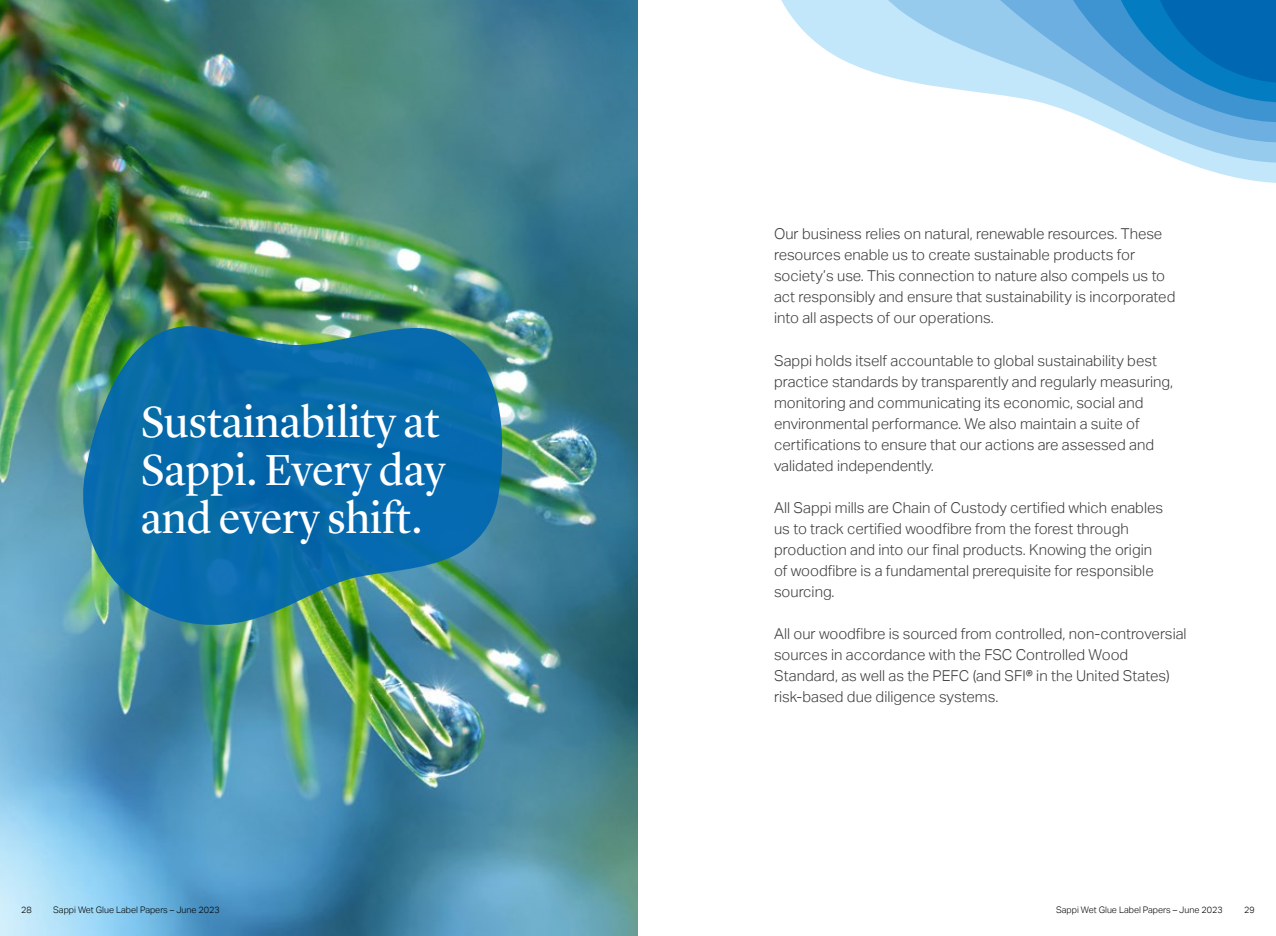
<style>
.page{position:relative;width:1276px;height:936px;background:#fff}
.page>*{position:absolute;margin:0;border:0;box-sizing:border-box;transform-origin:0 0}
.t1{font:45px/48px "Lyon Display";color:#fff}
.t2{font:300 15px/21px "Aktiv Grotesk";color:#3c3c3b}
.t3{font:300 9px "Aktiv Grotesk";color:#000}
</style>
<div class="page">
<img style="left:0;top:0;width:638px;height:935px">
<img style="left:73px;top:317px;width:438px;height:319px">
<svg style="left:781px;top:0;width:40px;height:46px;fill:#c3e7fa"></svg>
<svg style="left:821px;top:0;width:455px;height:183px"></svg>
<svg style="left:903px;top:0;width:373px;height:166px"></svg>
<svg style="left:985px;top:0;width:291px;height:145px;background:#6dafdc"></svg>
<h1 class="t1" style="left:141px;top:394px;width:306px">Sustainability at<br>Sappi. Every day and every shift.</h1>
<p class="t2" style="left:774px;top:224px;width:403px">Our business relies on natural, renewable resources. These resources enable us to create sustainable products for society’s use. This connection to nature also compels us to act responsibly and ensure that sustainability is incorporated into all aspects of our operations.</p>
<p class="t2" style="left:774px;top:350px;width:400px">Sappi holds itself accountable to global sustainability best practice standards by transparently and regularly measuring, monitoring and communicating its economic, social and environmental performance. We also maintain a suite of certifications to ensure that our actions are assessed and validated independently.</p>
<p class="t2" style="left:774px;top:497px;width:391px">All Sappi mills are Chain of Custody certified which enables us to track certified woodfibre from the forest through production and into our final products. Knowing the origin of woodfibre is a fundamental prerequisite for responsible sourcing.</p>
<p class="t2" style="left:774px;top:623px;width:414px">All our woodfibre is sourced from controlled, non-controversial sources in accordance with the FSC Controlled Wood Standard, as well as the PEFC (and SFI® in the United States) risk-based due diligence systems.</p>
<p class="t3" style="left:21px;top:904px;width:12px">28</p>
<p class="t3" style="left:53px;top:904px;width:168px">Sappi Wet Glue Label Papers – June 2023</p>
<p class="t3" style="left:1056px;top:904px;width:168px">Sappi Wet Glue Label Papers – June 2023</p>
<p class="t3" style="left:1244px;top:904px;width:12px">29</p>
</div>
